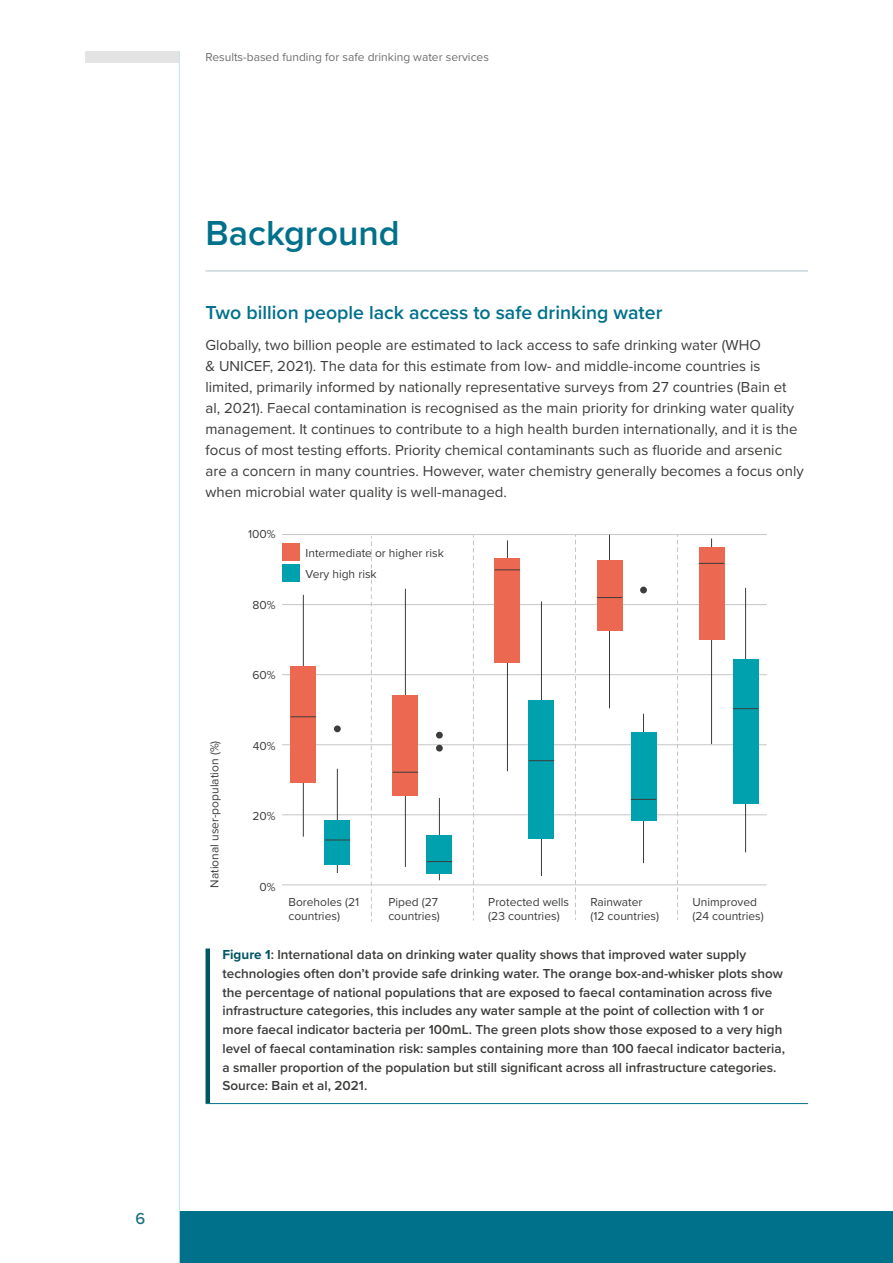
<style>
.page{position:relative;width:893px;height:1263px;background:#fff}
.page>*{position:absolute;margin:0;border:0;box-sizing:border-box;transform-origin:0 0}
.chapter-head{font:600 36px "Proxima Nova";color:#00718b}
.subhead{font:600 19.5px "Proxima Nova";color:#00718b}
.t1{font:500 16.5px "Proxima Nova";color:#196e7d}
.t2{font:15px/21px "Proxima Nova";color:#3c3c3b}
.t3{font:600 13.5px/18.8px "Proxima Nova";color:#3c3c3b}
.t4{font:12px/13.5px "Proxima Nova";color:#3c3c3b}
.t5{font:12px "Proxima Nova";color:#706f6f}
.s1{font-weight:700;color:#005565}
</style>
<div class="page">
<div style="left:180px;top:1211px;width:713px;height:52px;background:#00718b"></div>
<div style="left:85px;top:51px;width:95px;height:12px;background:#e3e3e3"></div>
<hr style="left:179px;top:51px;width:1px;height:1212px;background:#c3e4e9">
<hr style="left:206px;top:271px;width:602px;height:1px;background:#aec1c9">
<hr style="left:206px;top:948px;width:4px;height:155px;background:#005565">
<hr style="left:206px;top:1103px;width:602px;height:1px;background:#00718b">
<hr style="left:282px;top:534px;width:485px;height:1px;background:#c6c6c6">
<hr style="left:282px;top:604px;width:485px;height:1px;background:#c6c6c6">
<hr style="left:282px;top:674px;width:485px;height:1px;background:#c6c6c6">
<hr style="left:282px;top:744px;width:485px;height:1px;background:#c6c6c6">
<hr style="left:282px;top:814px;width:485px;height:1px;background:#c6c6c6">
<hr style="left:282px;top:884px;width:485px;height:1px;background:#c6c6c6">
<svg style="left:677px;top:535px;width:1px;height:385px"></svg>
<svg style="left:575px;top:535px;width:1px;height:385px"></svg>
<svg style="left:473px;top:535px;width:1px;height:385px"></svg>
<svg style="left:371px;top:536px;width:1px;height:385px"></svg>
<hr style="left:439px;top:798px;width:1px;height:82px;background:#3c3c3b">
<div style="left:427px;top:835px;width:25px;height:39px;background:#00a1ae"></div>
<svg style="left:427px;top:861px;width:25px;height:1px"></svg>
<hr style="left:337px;top:769px;width:1px;height:104px;background:#3c3c3b">
<div style="left:325px;top:820px;width:25px;height:45px;background:#00a1ae"></div>
<svg style="left:325px;top:840px;width:25px;height:1px"></svg>
<hr style="left:405px;top:589px;width:1px;height:278px;background:#3c3c3b">
<div style="left:393px;top:695px;width:25px;height:101px;background:#ed6850"></div>
<svg style="left:393px;top:772px;width:25px;height:1px"></svg>
<hr style="left:541px;top:601px;width:1px;height:275px;background:#3c3c3b">
<div style="left:529px;top:700px;width:25px;height:139px;background:#00a1ae"></div>
<svg style="left:529px;top:760px;width:25px;height:1px"></svg>
<hr style="left:643px;top:714px;width:1px;height:149px;background:#3c3c3b">
<div style="left:631px;top:732px;width:25px;height:89px;background:#00a1ae"></div>
<svg style="left:631px;top:799px;width:25px;height:1px"></svg>
<hr style="left:745px;top:588px;width:1px;height:264px;background:#3c3c3b">
<div style="left:733px;top:659px;width:25px;height:145px;background:#00a1ae"></div>
<svg style="left:733px;top:708px;width:25px;height:1px"></svg>
<hr style="left:711px;top:538px;width:1px;height:206px;background:#3c3c3b">
<div style="left:699px;top:547px;width:25px;height:93px;background:#ed6850"></div>
<svg style="left:699px;top:563px;width:25px;height:1px"></svg>
<hr style="left:609px;top:534px;width:1px;height:174px;background:#3c3c3b">
<div style="left:597px;top:560px;width:25px;height:70px;background:#ed6850"></div>
<svg style="left:597px;top:597px;width:25px;height:1px"></svg>
<hr style="left:507px;top:540px;width:1px;height:231px;background:#3c3c3b">
<div style="left:495px;top:558px;width:25px;height:104px;background:#ed6850"></div>
<svg style="left:495px;top:569px;width:25px;height:1px"></svg>
<hr style="left:303px;top:595px;width:1px;height:242px;background:#3c3c3b">
<div style="left:291px;top:667px;width:25px;height:116px;background:#ed6850"></div>
<svg style="left:291px;top:716px;width:25px;height:1px"></svg>
<div style="left:640px;top:587px;width:7px;height:6px;background:#3c3c3b;border-radius:50%"></div>
<div style="left:436px;top:732px;width:7px;height:6px;background:#3c3c3b;border-radius:50%"></div>
<div style="left:436px;top:745px;width:7px;height:6px;background:#3c3c3b;border-radius:50%"></div>
<div style="left:334px;top:725px;width:7px;height:7px;background:#3c3c3b;border-radius:50%"></div>
<div style="left:282px;top:543px;width:17px;height:17px;background:#ed6850"></div>
<div style="left:282px;top:564px;width:17px;height:17px;background:#00a1ae"></div>
<p class="t5" style="left:206px;top:48px;width:285px">Results-based funding for safe drinking water services</p>
<p class="t1" style="left:135px;top:1206px;width:11px">6</p>
<p class="chapter-head" style="left:206px;top:206px;width:196px">Background</p>
<p class="subhead" style="left:206px;top:298px;width:458px">Two billion people lack access to safe drinking water</p>
<p class="t2" style="left:206px;top:334px;width:600px">Globally, two billion people are estimated to lack access to safe drinking water (WHO<br>&amp; UNICEF, 2021). The data for this estimate from low- and middle-income countries is limited, primarily informed by nationally representative surveys from 27 countries (Bain et al, 2021). Faecal contamination is recognised as the main priority for drinking water quality management. It continues to contribute to a high health burden internationally, and it is the focus of most testing efforts. Priority chemical contaminants such as fluoride and arsenic are a concern in many countries. However, water chemistry generally becomes a focus only when microbial water quality is well-managed.</p>
<p class="t4" style="left:207px;top:888px;width:148px;rotate:-90deg">National user-population (%)</p>
<p class="t4" style="left:248px;top:527px;width:29px">100%</p>
<p class="t4" style="left:253px;top:598px;width:25px">80%</p>
<p class="t4" style="left:252px;top:668px;width:25px">60%</p>
<p class="t4" style="left:253px;top:739px;width:24px">40%</p>
<p class="t4" style="left:306px;top:542px;width:140px;line-height:21px">Intermediate or higher risk<br>Very high risk</p>
<p class="t4" style="left:253px;top:809px;width:25px">20%</p>
<p class="t4" style="left:260px;top:880px;width:18px">0%</p>
<p class="t4" style="left:288px;top:895px;width:72px">Boreholes (21 countries)</p>
<p class="t4" style="left:388px;top:895px;width:53px">Piped (27 countries)</p>
<p class="t4" style="left:488px;top:895px;width:82px">Protected wells (23 countries)</p>
<p class="t4" style="left:590px;top:895px;width:70px">Rainwater (12 countries)</p>
<p class="t4" style="left:692px;top:895px;width:73px">Unimproved (24 countries)</p>
<p class="t3" style="left:223px;top:945px;width:564px"><span class="s1">Figure 1</span>: International data on drinking water quality shows that improved water supply technologies often don’t provide safe drinking water. The orange box-and-whisker plots show the percentage of national populations that are exposed to faecal contamination across five infrastructure categories, this includes any water sample at the point of collection with 1 or more faecal indicator bacteria per 100mL. The green plots show those exposed to a very high level of faecal contamination risk: samples containing more than 100 faecal indicator bacteria, a smaller proportion of the population but still significant across all infrastructure categories.<br>Source: Bain et al, 2021.</p>
</div>
